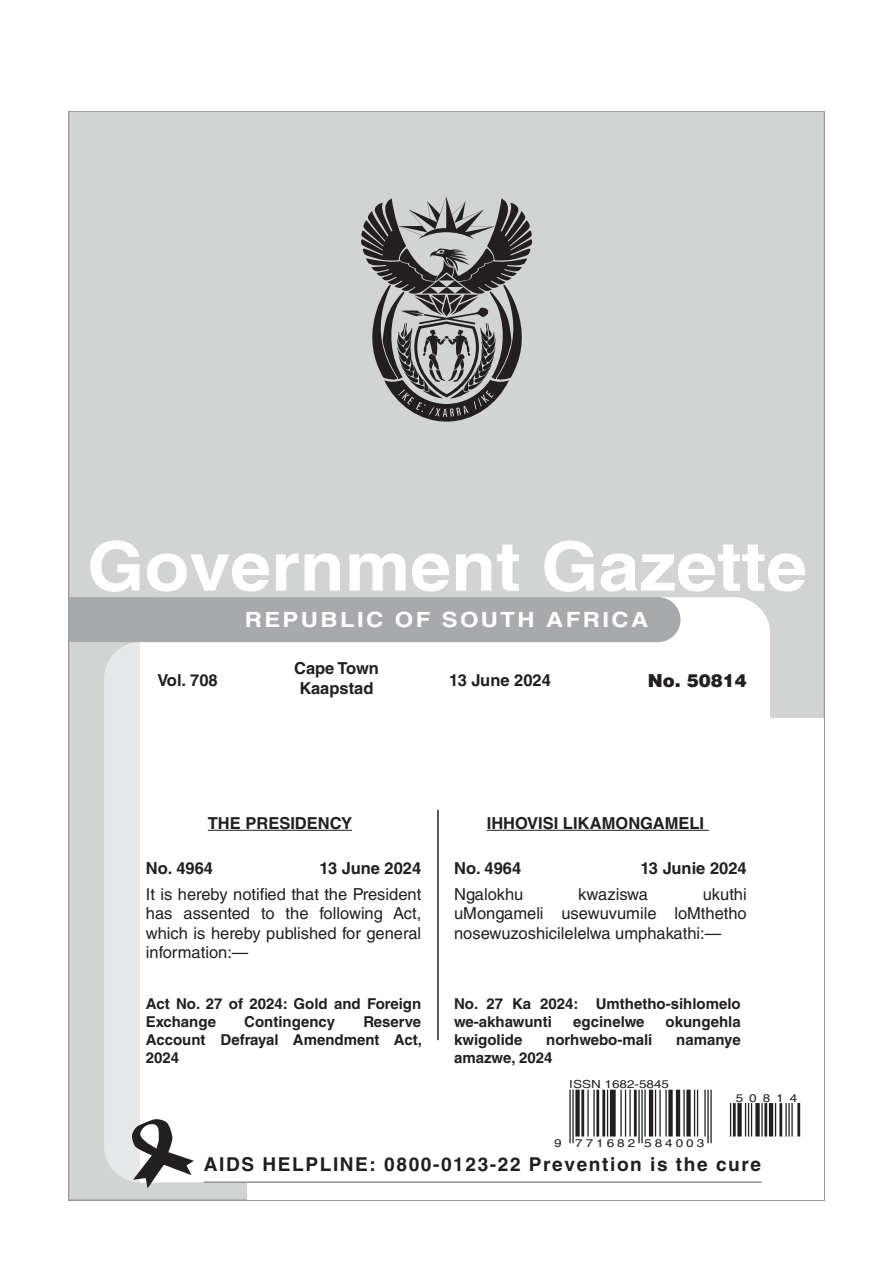
<style>
.page{position:relative;width:893px;height:1263px;background:#fff}
.page>*{position:absolute;margin:0;border:0;box-sizing:border-box;transform-origin:0 0}
.t1{font:700 68.1px "Helvetica LT Std";color:#fff;scale:1.08 1}
.t2{font:700 21px "Helvetica LT Std";letter-spacing:.1em;color:#fff;scale:1.14 1}
.t3{font:700 19.05px "Helvetica LT Std";letter-spacing:.085em;color:#231f20}
.t4{font:900 18px "Helvetica LT Std";color:#231f20}
.t5{font:16.5px/19.5px "Helvetica LT Std";color:#231f20;text-align:justify}
.t6{font:700 16.5px/19.5px "Helvetica LT Std";color:#231f20;text-align:center}
.t7{font:700 15px/18px "Helvetica LT Std";color:#231f20}
.t8{font:11.1px "Helvetica LT Std";letter-spacing:.22em;color:#231f20;scale:1.21 1}
.t9{font:11.1px "Helvetica LT Std";color:#231f20;scale:1.21 1}
</style>
<div class="page">
<div style="left:68px;top:111px;width:756px;height:1089px;background:#d2d3d3"></div>
<div style="left:248px;top:719px;width:576px;height:481px;background:#fff"></div>
<div style="left:104px;top:643px;width:36px;height:538px;background:#e7e8e9"></div>
<div style="left:140px;top:642px;width:19px;height:540px;background:#fff"></div>
<svg style="left:159px;top:597px;width:611px;height:585px"></svg>
<hr style="left:204px;top:1181px;width:558px;height:2px;background:#939598">
<svg style="left:131px;top:1118px;width:63px;height:70px"></svg>
<div style="left:68px;top:597px;width:612px;height:45px;background:#a8a9ad"></div>
<svg style="left:361px;top:197px;width:172px;height:225px"></svg>
<hr style="left:437px;top:810px;width:2px;height:230px;background:#231f20">
<hr style="left:208px;top:830px;width:144px;height:1px;background:#231f20">
<hr style="left:487px;top:830px;width:222px;height:1px;background:#231f20">
<hr style="left:569px;top:1090px;width:2px;height:53px;background:#231f20">
<hr style="left:572px;top:1090px;width:2px;height:53px;background:#231f20">
<hr style="left:576px;top:1090px;width:3px;height:46px;background:#231f20">
<hr style="left:581px;top:1090px;width:3px;height:46px;background:#231f20">
<hr style="left:587px;top:1090px;width:2px;height:46px;background:#231f20">
<hr style="left:593px;top:1090px;width:2px;height:46px;background:#231f20">
<hr style="left:596px;top:1090px;width:3px;height:46px;background:#231f20">
<hr style="left:602px;top:1090px;width:3px;height:46px;background:#231f20">
<hr style="left:607px;top:1090px;width:1px;height:46px;background:#231f20">
<div style="left:610px;top:1090px;width:5px;height:46px;background:#231f20"></div>
<hr style="left:620px;top:1090px;width:2px;height:46px;background:#231f20">
<hr style="left:625px;top:1090px;width:1px;height:46px;background:#231f20">
<hr style="left:629px;top:1090px;width:2px;height:46px;background:#231f20">
<hr style="left:634px;top:1090px;width:3px;height:46px;background:#231f20">
<hr style="left:638px;top:1090px;width:2px;height:53px;background:#231f20">
<hr style="left:641px;top:1090px;width:2px;height:53px;background:#231f20">
<hr style="left:644px;top:1090px;width:2px;height:46px;background:#231f20">
<hr style="left:649px;top:1090px;width:4px;height:46px;background:#231f20">
<hr style="left:655px;top:1090px;width:1px;height:46px;background:#231f20">
<hr style="left:659px;top:1090px;width:2px;height:46px;background:#231f20">
<hr style="left:665px;top:1090px;width:2px;height:46px;background:#231f20">
<hr style="left:669px;top:1090px;width:3px;height:46px;background:#231f20">
<hr style="left:676px;top:1090px;width:4px;height:46px;background:#231f20">
<hr style="left:683px;top:1090px;width:2px;height:46px;background:#231f20">
<hr style="left:687px;top:1090px;width:3px;height:46px;background:#231f20">
<hr style="left:694px;top:1090px;width:1px;height:46px;background:#231f20">
<hr style="left:697px;top:1090px;width:1px;height:46px;background:#231f20">
<hr style="left:704px;top:1090px;width:2px;height:46px;background:#231f20">
<hr style="left:707px;top:1090px;width:2px;height:53px;background:#231f20">
<hr style="left:710px;top:1090px;width:2px;height:53px;background:#231f20">
<hr style="left:730px;top:1103px;width:1px;height:33px;background:#231f20">
<hr style="left:733px;top:1103px;width:3px;height:33px;background:#231f20">
<hr style="left:738px;top:1103px;width:3px;height:33px;background:#231f20">
<hr style="left:745px;top:1103px;width:1px;height:33px;background:#231f20">
<hr style="left:748px;top:1103px;width:1px;height:33px;background:#231f20">
<hr style="left:751px;top:1103px;width:1px;height:33px;background:#231f20">
<hr style="left:756px;top:1103px;width:3px;height:33px;background:#231f20">
<hr style="left:761px;top:1103px;width:2px;height:33px;background:#231f20">
<hr style="left:764px;top:1103px;width:3px;height:33px;background:#231f20">
<hr style="left:769px;top:1103px;width:4px;height:33px;background:#231f20">
<hr style="left:775px;top:1103px;width:1px;height:33px;background:#231f20">
<hr style="left:779px;top:1103px;width:3px;height:33px;background:#231f20">
<hr style="left:785px;top:1103px;width:2px;height:33px;background:#231f20">
<hr style="left:788px;top:1103px;width:2px;height:33px;background:#231f20">
<hr style="left:791px;top:1103px;width:2px;height:33px;background:#231f20">
<hr style="left:797px;top:1103px;width:3px;height:33px;background:#231f20">
<h1 class="t1" style="left:87px;top:525px;width:668px">Government Gazette</h1>
<p class="t2" style="left:245px;top:607px;width:355px">REPUBLIC OF SOUTH AFRICA</p>
<p class="t6" style="left:294px;top:658px;width:86px">Cape Town<br>Kaapstad</p>
<p class="t6" style="left:157px;top:670px;width:62px">Vol. 708</p>
<p class="t6" style="left:449px;top:670px;width:103px">13 June 2024</p>
<p class="t4" style="left:648px;top:668px;width:101px">No. 50814</p>
<p class="t6" style="left:208px;top:813px;width:146px">The Presidency</p>
<p class="t6" style="left:487px;top:813px;width:219px">IHHOVISI LIKAMONGAMELI</p>
<p class="t6" style="left:146px;top:858px;width:69px">No. 4964</p>
<p class="t6" style="left:319px;top:858px;width:103px">13 June 2024</p>
<p class="t6" style="left:454px;top:858px;width:69px">No. 4964</p>
<p class="t6" style="left:640px;top:858px;width:108px">13 Junie 2024</p>
<p class="t5" style="left:454px;top:884px;width:71px">Ngalokhu</p>
<p class="t5" style="left:578px;top:884px;width:71px">kwaziswa</p>
<p class="t5" style="left:146px;top:884px;width:277px">It is hereby notified that the President has assented to the following Act, which is hereby published for general information:—</p>
<p class="t7" style="left:146px;top:994px;width:277px">Act No. 27 of 2024: Gold and Foreign<br>Exchange</p>
<p class="t5" style="left:454px;top:884px;width:294px;text-indent:249px">ukuthi uMongameli usewuvumile loMthetho nosewuzoshicilelelwa umphakathi:—</p>
<p class="t7" style="left:454px;top:994px;width:288px">No. 27 Ka 2024: Umthetho-sihlomelo we-akhawunti</p>
<p class="t7" style="left:244px;top:1012px;width:92px">Contingency</p>
<p class="t7" style="left:573px;top:1012px;width:73px">egcinelwe</p>
<p class="t7" style="left:666px;top:1012px;width:77px">okungehla</p>
<p class="t7" style="left:146px;top:1012px;width:277px;text-align:justify;text-indent:217px">Reserve Account Defrayal Amendment Act, 2024</p>
<p class="t7" style="left:454px;top:1030px;width:70px">kwigolide</p>
<p class="t7" style="left:546px;top:1030px;width:108px">norhwebo-mali</p>
<p class="t7" style="left:676px;top:1030px;width:66px">namanye</p>
<p class="t7" style="left:454px;top:1048px;width:100px">amazwe, 2024</p>
<p class="t9" style="left:569px;top:1077px;width:84px">iSSN 1682-5845</p>
<p class="t8" style="left:554px;top:1136px;width:125px">9 771682 584003</p>
<p class="t8" style="left:736px;top:1091px;width:52px">50814</p>
<p class="t3" style="left:204px;top:1153px;width:559px">AIDS HELPLINE: 0800-0123-22 Prevention is the cure</p>
</div>
